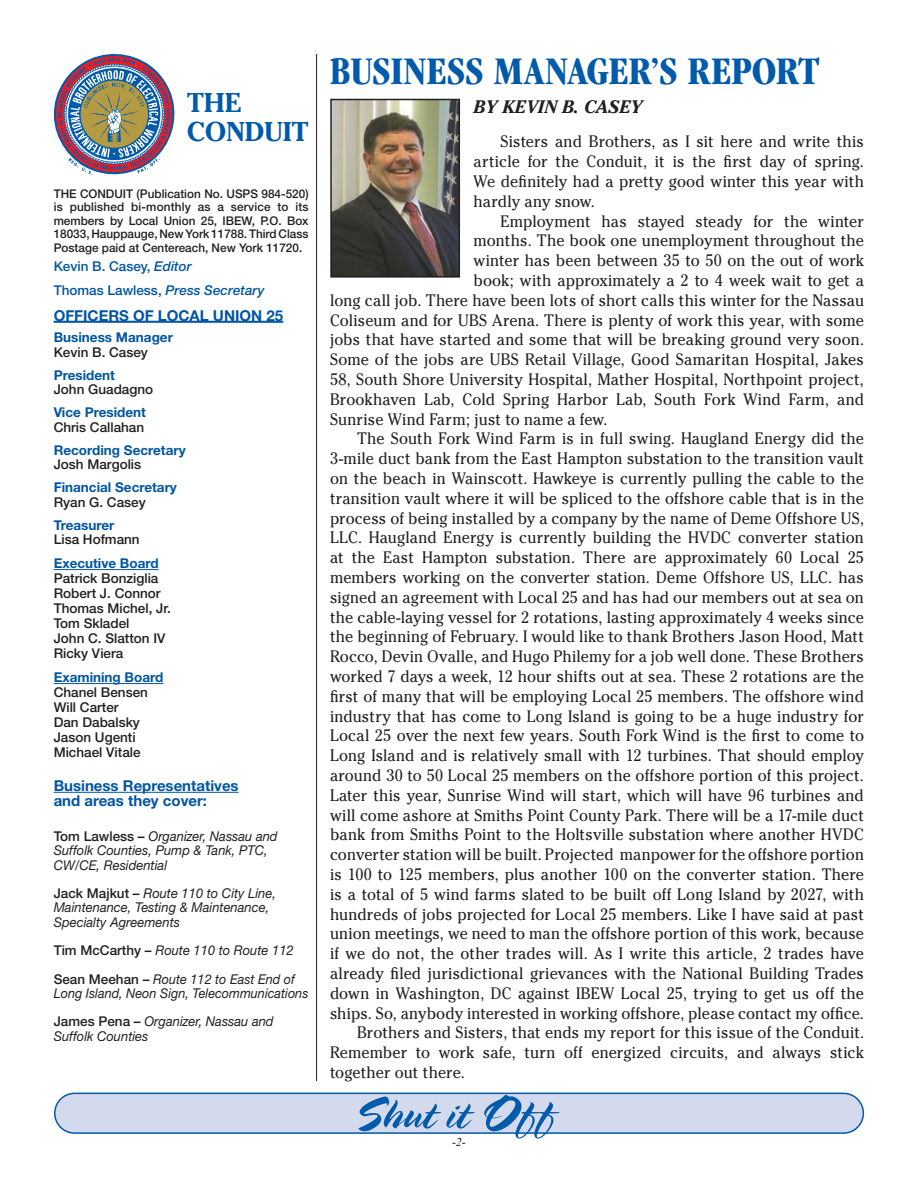
<style>
.page{position:relative;width:918px;height:1188px;background:#fff}
.page>*{position:absolute;margin:0;border:0;box-sizing:border-box;transform-origin:0 0}
.t1{font:700 condensed 40.5px "Garamond";color:#015aaa}
.t2{font:700 27px "Cheltenham";color:#015aaa}
.t3{font:italic 700 18px "Cheltenham";color:#231f20}
.body_copy_indent{font:16.5px/19.8px "Cheltenham";letter-spacing:.005em;color:#231f20;text-align:justify;scale:.94 1}
.t4{font:700 15px/15px "Helvetica Neue";color:#0155a2}
.t5{font:italic 13.5px/14.2px "Helvetica Neue";color:#231f20;scale:.96 1}
.t6{font:500 13.5px/15px "Helvetica Neue";color:#231f20}
.t7{font:700 13.5px "Helvetica Neue";color:#0155a2}
.t8{font:italic 13.5px/28.5px "Helvetica Neue";color:#231f20;scale:.94 1}
.t9{font:500 13.5px/24px "Helvetica Neue";color:#0155a2}
.t10{font:500 12px/13.5px "Helvetica Neue";color:#231f20;text-align:justify}
.t11{font:italic 12px "Times New Roman";color:#231f20}
.s1{font-style:italic}
.s2{font-weight:500;font-style:normal}
</style>
<div class="page">
<div style="left:55px;top:1093px;width:808px;height:40px;background:#d4daed;border-radius:20px"></div>
<div style="left:54px;top:1093px;width:810px;height:41px;border:2px solid #015aaa;border-radius:20px"></div>
<svg style="left:359px;top:1095px;width:201px;height:44px"></svg>
<hr style="left:316px;top:54px;width:1px;height:1027px;background:#231f20">
<hr style="left:54px;top:321px;width:229px;height:1px;background:#0155a2">
<hr style="left:54px;top:322px;width:229px;height:1px;background:#0155a2">
<hr style="left:54px;top:569px;width:105px;height:1px;background:#0155a2">
<hr style="left:54px;top:683px;width:109px;height:1px;background:#0155a2">
<hr style="left:54px;top:792px;width:185px;height:1px;background:#0155a2">
<svg style="left:54px;top:54px;width:120px;height:121px"></svg>
<img style="left:333px;top:102px;width:124px;height:173px">
<div style="left:330px;top:99px;width:130px;height:179px;border:2px solid #231f20"></div>
<h1 class="t1" style="left:330px;top:48px;width:490px">BUSINESS MANAGER’S REPORT</h1>
<h2 class="t2" style="left:187px;top:87px;width:56px">THE</h2>
<p class="t3" style="left:474px;top:96px;width:170px">BY KEVIN B. CASEY</p>
<h2 class="t2" style="left:187px;top:115px;width:123px">CONDUIT</h2>
<p class="body_copy_indent" style="left:474px;top:132px;width:417px;text-indent:27px">Sisters and Brothers, as I sit here and write this article for the Conduit, it is the first day of spring.<br>We definitely had a pretty good winter this year with hardly any snow.</p>
<p class="body_copy_indent" style="left:501px;top:211px;width:388px">Employment has stayed steady for the winter</p>
<p class="body_copy_indent" style="left:474px;top:231px;width:417px">months. The book one unemployment throughout the</p>
<p class="body_copy_indent" style="left:474px;top:251px;width:417px">winter has been between 35 to 50 on the out of work</p>
<p class="body_copy_indent" style="left:474px;top:270px;width:417px">book; with approximately a 2 to 4 week wait to get a</p>
<p class="body_copy_indent" style="left:330px;top:290px;width:570px">long call job. There have been lots of short calls this winter for the Nassau</p>
<p class="body_copy_indent" style="left:330px;top:310px;width:570px">Coliseum and for UBS Arena. There is plenty of work this year, with some</p>
<p class="body_copy_indent" style="left:330px;top:330px;width:570px">jobs that have started and some that will be breaking ground very soon.</p>
<p class="body_copy_indent" style="left:330px;top:350px;width:570px">Some of the jobs are UBS Retail Village, Good Samaritan Hospital, Jakes</p>
<p class="body_copy_indent" style="left:330px;top:369px;width:570px">58, South Shore University Hospital, Mather Hospital, Northpoint project,</p>
<p class="body_copy_indent" style="left:330px;top:389px;width:570px">Brookhaven Lab, Cold Spring Harbor Lab, South Fork Wind Farm, and</p>
<p class="body_copy_indent" style="left:330px;top:409px;width:297px">Sunrise Wind Farm; just to name a few.</p>
<p class="body_copy_indent" style="left:330px;top:429px;width:570px;text-indent:27px">The South Fork Wind Farm is in full swing. Haugland Energy did the 3-mile duct bank from the East Hampton substation to the transition vault on the beach in Wainscott. Hawkeye is currently pulling the cable to the transition vault where it will be spliced to the offshore cable that is in the process of being installed by a company by the name of Deme Offshore US, LLC. Haugland Energy is currently building the HVDC converter station at the East Hampton substation. There are approximately 60 Local 25 members working on the converter station. Deme Offshore US, LLC. has signed an agreement with Local 25 and has had our members out at sea on the cable-laying vessel for 2 rotations, lasting approximately 4 weeks since the beginning of February. I would like to thank Brothers Jason Hood, Matt Rocco, Devin Ovalle, and Hugo Philemy for a job well done. These Brothers worked 7 days a week, 12 hour shifts out at sea. These 2 rotations are the first of many that will be employing Local 25 members. The offshore wind industry that has come to Long Island is going to be a huge industry for Local 25 over the next few years. South Fork Wind is the first to come to Long Island and is relatively small with 12 turbines. That should employ around 30 to 50 Local 25 members on the offshore portion of this project.<br>Later this year, Sunrise Wind will start, which will have 96 turbines and will come ashore at Smiths Point County Park. There will be a 17-mile duct bank from Smiths Point to the Holtsville substation where another HVDC converter station will be built. Projected manpower for the offshore portion is 100 to 125 members, plus another 100 on the converter station. There is a total of 5 wind farms slated to be built off Long Island by 2027, with hundreds of jobs projected for Local 25 members. Like I have said at past union meetings, we need to man the offshore portion of this work, because if we do not, the other trades will. As I write this article, 2 trades have already filed jurisdictional grievances with the National Building Trades down in Washington, DC against IBEW Local 25, trying to get us off the ships. So, anybody interested in working offshore, please contact my office.</p>
<p class="body_copy_indent" style="left:330px;top:1023px;width:570px;text-indent:27px">Brothers and Sisters, that ends my report for this issue of the Conduit.<br>Remember to work safe, turn off energized circuits, and always stick together out there.</p>
<p class="t10" style="left:54px;top:187px;width:256px">THE CONDUIT (Publication No. USPS 984-520) is published bi-monthly as a service to its members by Local Union 25, IBEW, P.O. Box 18033, Hauppauge, New York 11788. Third Class Postage paid at Centereach, New York 11720.</p>
<p class="t9" style="left:54px;top:254px;width:212px">Kevin B. Casey, <span class="s1">Editor<br></span>Thomas Lawless, <span class="s1">Press Secretary</span></p>
<p class="t4" style="left:54px;top:308px;width:231px">OFFICERS OF LOCAL UNION 25</p>
<p class="t7" style="left:54px;top:329px;width:121px">Business Manager</p>
<p class="t6" style="left:54px;top:344px;width:96px">Kevin B. Casey</p>
<p class="t7" style="left:54px;top:367px;width:63px">President</p>
<p class="t6" style="left:54px;top:382px;width:101px">John Guadagno</p>
<p class="t7" style="left:54px;top:404px;width:94px">Vice President</p>
<p class="t6" style="left:54px;top:419px;width:92px">Chris Callahan</p>
<p class="t7" style="left:54px;top:442px;width:134px">Recording Secretary</p>
<p class="t6" style="left:54px;top:457px;width:89px">Josh Margolis</p>
<p class="t7" style="left:54px;top:479px;width:125px">Financial Secretary</p>
<p class="t6" style="left:54px;top:494px;width:94px">Ryan G. Casey</p>
<p class="t7" style="left:54px;top:517px;width:62px">Treasurer</p>
<p class="t6" style="left:54px;top:532px;width:88px">Lisa Hofmann</p>
<p class="t7" style="left:54px;top:555px;width:107px">Executive Board</p>
<p class="t6" style="left:54px;top:571px;width:119px">Patrick Bonziglia<br>Robert J. Connor<br>Thomas Michel, Jr.<br>Tom Skladel<br>John C. Slatton IV<br>Ricky Viera</p>
<p class="t7" style="left:54px;top:669px;width:111px">Examining Board</p>
<p class="t6" style="left:54px;top:685px;width:96px">Chanel Bensen<br>Will Carter<br>Dan Dabalsky<br>Jason Ugenti<br>Michael Vitale</p>
<p class="t4" style="left:54px;top:778px;width:187px">Business Representatives and areas they cover:</p>
<p class="t5" style="left:54px;top:829px;width:235px"><span class="s2">Tom Lawless –</span> Organizer, Nassau and<br>Suffolk Counties, Pump &amp; Tank, PTC,<br>CW/CE, Residential</p>
<p class="t5" style="left:54px;top:886px;width:233px"><span class="s2">Jack Majkut –</span> Route 110 to City Line,<br>Maintenance, Testing &amp; Maintenance,<br>Specialty Agreements</p>
<p class="t5" style="left:54px;top:936px;width:253px;line-height:28.5px"><span class="s2">Tim McCarthy –</span> Route 110 to Route 112<br><span class="s2">Sean Meehan –</span> Route 112 to East End of</p>
<p class="t8" style="left:54px;top:979px;width:273px">Long Island, Neon Sign, Telecommunications<br><span class="s2">James Pena –</span> Organizer, Nassau and</p>
<p class="t5" style="left:54px;top:1028px;width:100px">Suffolk Counties</p>
<p class="t11" style="left:452px;top:1134px;width:15px">-2-</p>
</div>
